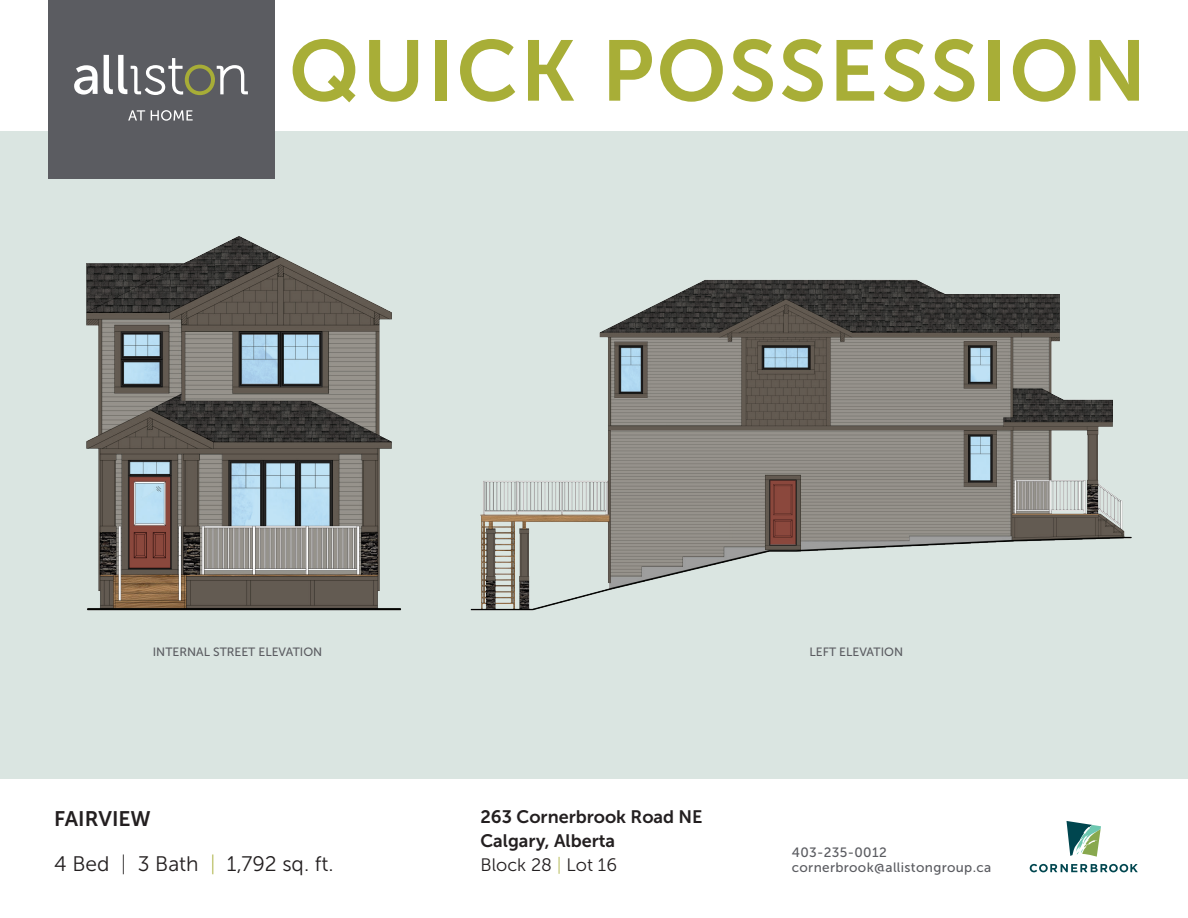
<style>
.page{position:relative;width:1188px;height:918px;background:#fff}
.page>*{position:absolute;margin:0;border:0;box-sizing:border-box;transform-origin:0 0}
.t1{font:85.5px "Museo Sans 700";letter-spacing:.03em;color:#a8ae37}
.Quick_Possesion_-_Hudson{font:21px "Museo Sans 300";color:#231f20}
.Quick_Possesion_-_Hudson-2{font:21px "Museo Sans 700";color:#231f20}
.Quick_Possesion_-_Hudson-3{font:18px "Museo Sans 700";color:#231f20}
.Quick_Possesion_-_Hudson-4{font:18px "Museo Sans 300";color:#231f20}
.t2{font:13.5px "Museo Sans 500";letter-spacing:.025em;color:#5b5c61}
.t3{font:12px "Museo Sans 500";color:#5b5c61}
.s1{font-family:"Museo Sans 100"}
.s2{font-family:"Museo Sans 100";color:#a7ad37}
</style>
<div class="page">
<img style="left:0;top:131px;width:1173px;height:648px">
<div style="left:48px;top:0;width:226px;height:178px;background:#5b5c61"></div>
<svg style="left:74px;top:65px;width:24px;height:30px"></svg>
<svg style="left:104px;top:55px;width:144px;height:40px"></svg>
<svg style="left:128px;top:110px;width:65px;height:11px"></svg>
<svg style="left:1030px;top:864px;width:108px;height:8px"></svg>
<svg style="left:1067px;top:821px;width:34px;height:36px"></svg>
<p class="t1" style="left:289px;top:24px;width:859px">QUICK POSSESSION</p>
<p class="t3" style="left:153px;top:646px;width:171px">INTERNAL STREET ELEVATION</p>
<p class="t3" style="left:810px;top:646px;width:95px">LEFT ELEVATION</p>
<p class="Quick_Possesion_-_Hudson-2" style="left:54px;top:807px;width:98px">FAIRVIEW</p>
<p class="Quick_Possesion_-_Hudson" style="left:54px;top:852px;width:281px">4 Bed <span class="s1">|</span> 3 Bath <span class="s2">|</span> 1,792 sq. ft.</p>
<p class="Quick_Possesion_-_Hudson-3" style="left:480px;top:807px;width:224px">263 Cornerbrook Road NE</p>
<p class="Quick_Possesion_-_Hudson-3" style="left:480px;top:831px;width:136px">Calgary, Alberta</p>
<p class="Quick_Possesion_-_Hudson-4" style="left:480px;top:855px;width:138px">Block 28 <span class="s2">|</span> Lot 16</p>
<p class="t2" style="left:792px;top:845px;width:96px">403-235-0012</p>
<p class="t2" style="left:792px;top:860px;width:201px">cornerbrook@allistongroup.ca</p>
</div>
